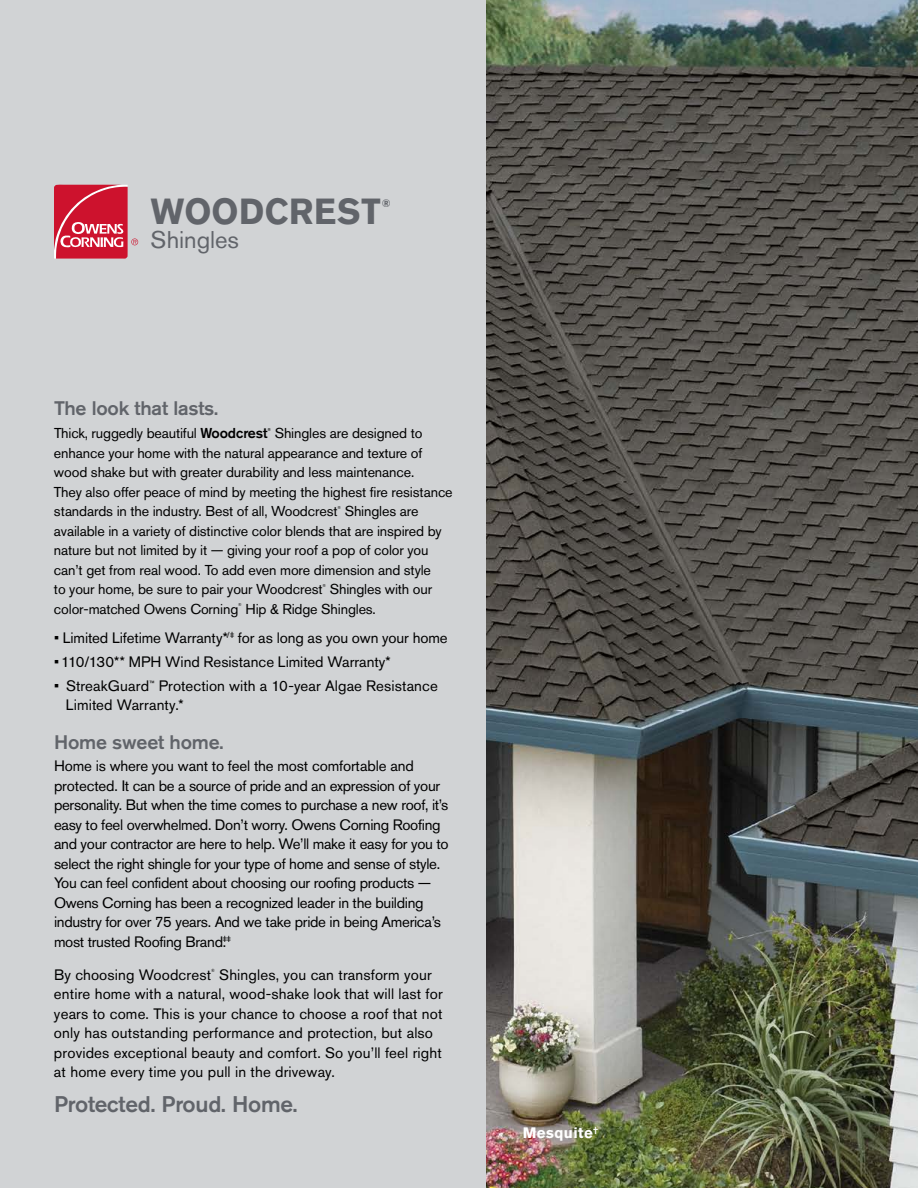
<style>
.page{position:relative;width:918px;height:1188px;background:#fff}
.page>*{position:absolute;margin:0;border:0;box-sizing:border-box;transform-origin:0 0}
.t1{font:700 36px "Akzidenz Grotesk Pro";letter-spacing:.015em;color:#61646a;scale:.95 1}
.t2{font:24px "Akzidenz Grotesk Pro";color:#61646a}
.t3{font:500 22.5px "Akzidenz Grotesk Pro";letter-spacing:-.01em;color:#61646a}
.t4{font:500 19.5px "Akzidenz Grotesk Pro";letter-spacing:-.01em;color:#61646a}
.t5{font:15px/19.5px "Akzidenz Grotesk Pro";letter-spacing:-.01em;color:#000}
.t6{font:15px/19.5px "Akzidenz Grotesk Pro";letter-spacing:.01em;color:#000}
.t7{font:700 15px "Akzidenz Grotesk Pro";letter-spacing:.03em;color:#fff}
.t8{font:14.25px/19.5px "Akzidenz Grotesk Pro";letter-spacing:-.01em;color:#000}
.t9{font:700 10.8px "Akzidenz Grotesk Pro";color:#61646a}
.t10{font:4.5px "Akzidenz Grotesk Pro";color:#000}
.t11{font:4.2px "Akzidenz Grotesk Pro";color:#000}
.t12{font:500 4.2px "Akzidenz Grotesk Pro";color:#000}
.s1{font-weight:500}
</style>
<div class="page">
<div style="left:0;top:0;width:486px;height:1188px;background:#d1d3d5"></div>
<svg style="left:54px;top:185px;width:84px;height:74px;background:#d34a5e"></svg>
<img style="left:486px;top:0;width:432px;height:1188px">
<h1 class="t1" style="left:151px;top:188px;width:244px">WOODCREST</h1>
<p class="t9" style="left:382px;top:196px;width:10px">®</p>
<h2 class="t2" style="left:151px;top:224px;width:90px">Shingles</h2>
<h3 class="t4" style="left:54px;top:396px;width:166px">The look that lasts.</h3>
<p class="t8" style="left:54px;top:423px;width:215px">Thick, ruggedly beautiful <span class="s1">Woodcrest</span></p>
<p class="t12" style="left:267px;top:426px;width:5px">®</p>
<p class="t8" style="left:54px;top:423px;width:400px;text-indent:221px">Shingles are designed to enhance your home with the natural appearance and texture of wood shake but with greater durability and less maintenance.<br>They also offer peace of mind by meeting the highest fire resistance standards in the industry. Best of all, Woodcrest</p>
<p class="t11" style="left:337px;top:504px;width:5px">®</p>
<p class="t8" style="left:54px;top:501px;width:389px;text-indent:291px">Shingles are available in a variety of distinctive color blends that are inspired by nature but not limited by it — giving your roof a pop of color you can’t get from real wood. To add even more dimension and style to your home, be sure to pair your Woodcrest</p>
<p class="t11" style="left:322px;top:582px;width:5px">®</p>
<p class="t8" style="left:330px;top:579px;width:104px">Shingles with our</p>
<p class="t8" style="left:54px;top:599px;width:186px">color-matched Owens Corning</p>
<p class="t11" style="left:238px;top:602px;width:5px">®</p>
<p class="t8" style="left:246px;top:599px;width:132px">Hip &amp; Ridge Shingles.</p>
<p class="t5" style="left:54px;top:628px;width:395px">• Limited Lifetime Warranty*<sup>/‡</sup> for as long as you own your home</p>
<p class="t5" style="left:54px;top:652px;width:338px">• 110/130** MPH Wind Resistance Limited Warranty*</p>
<p class="t6" style="left:66px;top:676px;width:374px;text-indent:-12px">• StreakGuard<sup>™</sup> Protection with a 10-year Algae Resistance<br>Limited Warranty.*</p>
<h3 class="t4" style="left:54px;top:729px;width:171px">Home sweet home.</h3>
<p class="t5" style="left:54px;top:756px;width:396px">Home is where you want to feel the most comfortable and protected. It can be a source of pride and an expression of your personality. But when the time comes to purchase a new roof, it’s easy to feel overwhelmed. Don’t worry. Owens Corning Roofing and your contractor are here to help. We’ll make it easy for you to select the right shingle for your type of home and sense of style.<br>You can feel confident about choosing our roofing products — Owens Corning has been a recognized leader in the building industry for over 75 years. And we take pride in being America’s most trusted Roofing Brand.<sup>‡‡</sup></p>
<p class="t6" style="left:54px;top:965px;width:159px">By choosing Woodcrest</p>
<p class="t10" style="left:211px;top:968px;width:5px">®</p>
<p class="t6" style="left:54px;top:965px;width:390px;text-indent:165px">Shingles, you can transform your entire home with a natural, wood-shake look that will last for years to come. This is your chance to choose a roof that not only has outstanding performance and protection, but also provides exceptional beauty and comfort. So you’ll feel right at home every time you pull in the driveway.</p>
<h3 class="t3" style="left:54px;top:1089px;width:245px">Protected. Proud. Home.</h3>
<p class="t7" style="left:523px;top:1123px;width:77px">Mesquite<sup>†</sup></p>
</div>
